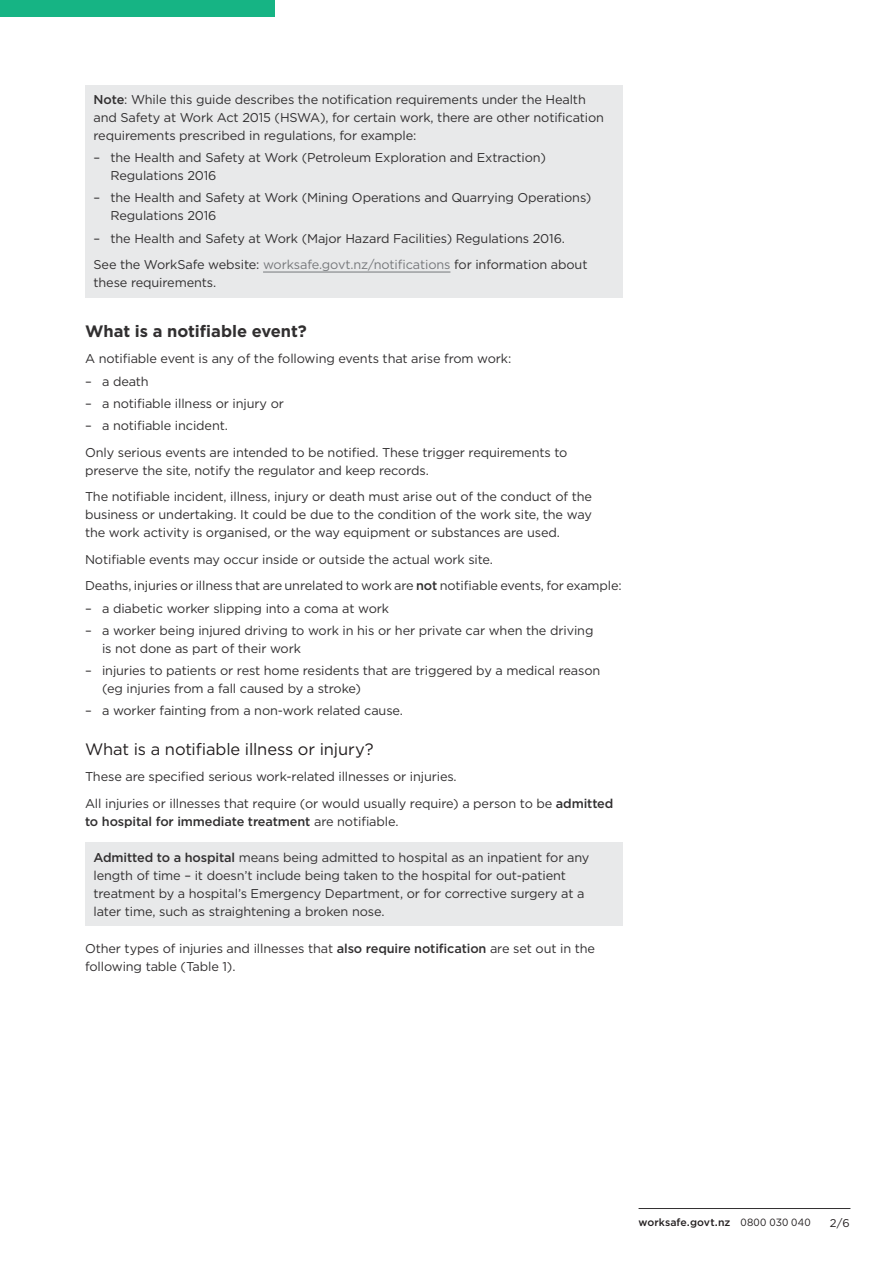
<style>
.page{position:relative;width:893px;height:1263px;background:#fff}
.page>*{position:absolute;margin:0;border:0;box-sizing:border-box;transform-origin:0 0}
.t1{font:16.5px "Gotham";letter-spacing:-.01em;color:#231f20}
.t2{font:700 16.5px "Gotham";letter-spacing:-.005em;color:#312f30}
.body{font:12.75px/18px "Gotham";letter-spacing:-.01em;color:#312f30}
.body_before_bullett{font:12.75px/18px "Gotham";letter-spacing:-.01em;color:#312f30}
.t3{font:11.25px "Gotham";color:#231f20}
.t4{font:500 10.5px "Gotham";letter-spacing:.005em;color:#231f20}
.s1{font-weight:500}
.s2{color:#76787b}
.s3{font-weight:400}
</style>
<div class="page">
<hr style="left:639px;top:1208px;width:211px;height:1px;background:#312f30">
<div style="left:0;top:0;width:274px;height:17px;background:#16b484"></div>
<div style="left:85px;top:85px;width:538px;height:213px;background:#e8e9ea"></div>
<hr style="left:263px;top:272px;width:187px;height:1px;background:#76787b">
<div style="left:85px;top:843px;width:538px;height:83px;background:#e8e9ea"></div>
<p class="body_before_bullett" style="left:94px;top:90px;width:512px"><span class="s1">Note</span>: While this guide describes the notification requirements under the Health and Safety at Work Act 2015 (HSWA), for certain work, there are other notification requirements prescribed in regulations, for example:</p>
<p class="body" style="left:111px;top:148px;width:437px;text-indent:-17px">– the Health and Safety at Work (Petroleum Exploration and Extraction)<br>Regulations 2016</p>
<p class="body" style="left:111px;top:188px;width:482px;text-indent:-17px">– the Health and Safety at Work (Mining Operations and Quarrying Operations)<br>Regulations 2016</p>
<p class="body" style="left:94px;top:229px;width:473px">– the Health and Safety at Work (Major Hazard Facilities) Regulations 2016.</p>
<p class="body" style="left:94px;top:255px;width:495px">See the WorkSafe website: <span class="s2">worksafe.govt.nz/notifications</span> for information about these requirements.</p>
<h1 class="t2" style="left:85px;top:320px;width:223px">What is a notifiable event?</h1>
<p class="body_before_bullett" style="left:85px;top:350px;width:428px">A notifiable event is any of the following events that arise from work:</p>
<p class="body" style="left:85px;top:372px;width:65px">– a death</p>
<p class="body" style="left:85px;top:394px;width:200px">– a notifiable illness or injury or</p>
<p class="body" style="left:85px;top:416px;width:144px">– a notifiable incident.</p>
<p class="body" style="left:85px;top:443px;width:484px">Only serious events are intended to be notified. These trigger requirements to preserve the site, notify the regulator and keep records.</p>
<p class="body" style="left:85px;top:487px;width:508px;text-align:justify">The notifiable incident, illness, injury or death must arise out of the conduct of the business or undertaking. It could be due to the condition of the work site, the way the work activity is organised, or the way equipment or substances are used.</p>
<p class="body" style="left:85px;top:550px;width:409px">Notifiable events may occur inside or outside the actual work site.</p>
<p class="body_before_bullett" style="left:85px;top:576px;width:538px">Deaths, injuries or illness that are unrelated to work are <span class="s1">not</span> notifiable events, for example:</p>
<p class="body" style="left:85px;top:599px;width:306px">– a diabetic worker slipping into a coma at work</p>
<p class="body" style="left:102px;top:621px;width:493px;text-indent:-17px">– a worker being injured driving to work in his or her private car when the driving is not done as part of their work</p>
<p class="body" style="left:102px;top:661px;width:500px;text-indent:-17px">– injuries to patients or rest home residents that are triggered by a medical reason (eg injuries from a fall caused by a stroke)</p>
<p class="body" style="left:85px;top:701px;width:319px">– a worker fainting from a non-work related cause.</p>
<h2 class="t1" style="left:85px;top:738px;width:290px">What is a notifiable illness or injury?</h2>
<p class="body" style="left:85px;top:767px;width:373px">These are specified serious work-related illnesses or injuries.</p>
<p class="body" style="left:85px;top:794px;width:530px">All injuries or illnesses that require (or would usually require) a person to be <span class="s1">admitted to hospital for immediate treatment</span> are notifiable.</p>
<p class="body" style="left:94px;top:848px;width:497px"><span class="s1">Admitted to a hospital</span> means being admitted to hospital as an inpatient for any length of time – it doesn’t include being taken to the hospital for out-patient treatment by a hospital’s Emergency Department, or for corrective surgery at a later time, such as straightening a broken nose.</p>
<p class="body" style="left:85px;top:939px;width:511px">Other types of injuries and illnesses that <span class="s1">also require notification</span> are set out in the following table (Table 1).</p>
<p class="t4" style="left:639px;top:1215px;width:174px">worksafe.govt.nz <span class="s3">0800 030 040</span></p>
<p class="t3" style="left:830px;top:1215px;width:21px">2/6</p>
</div>
